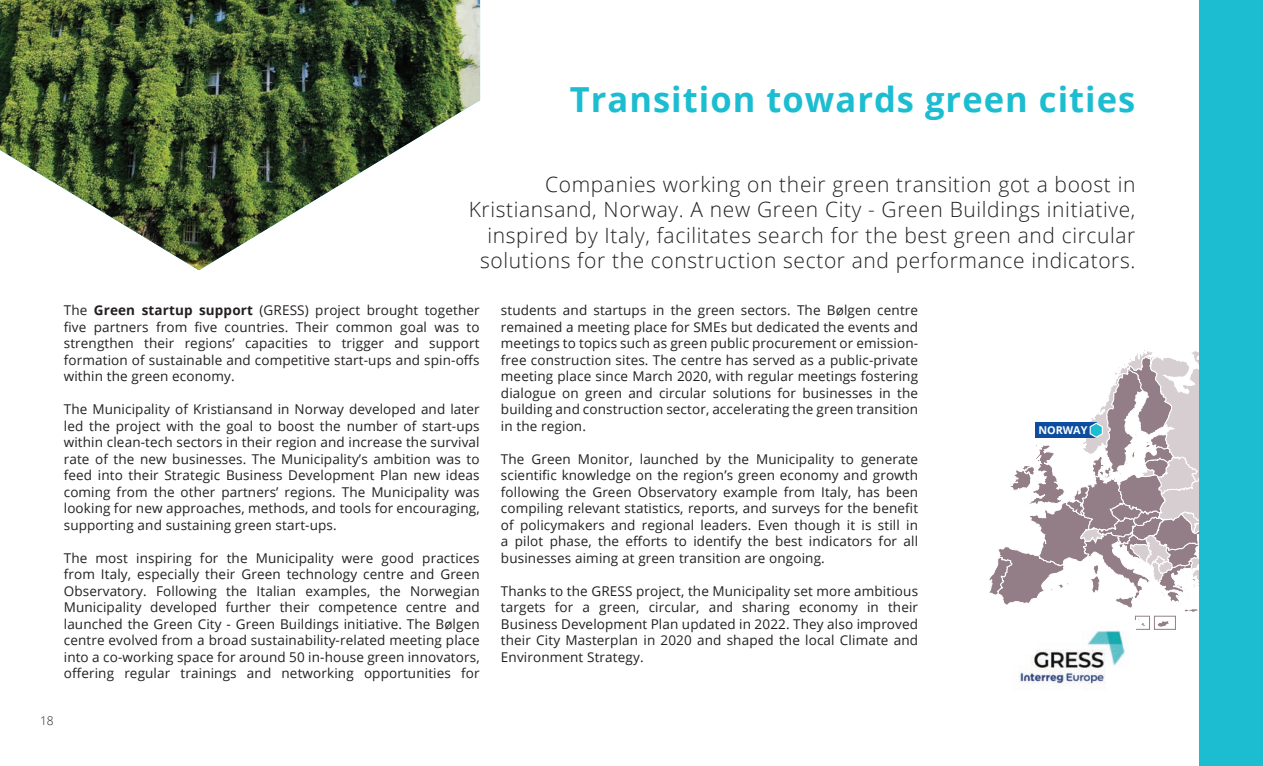
<style>
.page{position:relative;width:1263px;height:766px;background:#fff}
.page>*{position:absolute;margin:0;border:0;box-sizing:border-box;transform-origin:0 0}
.t1{font:700 34.5px "Open Sans";letter-spacing:.03em;color:#1cbdd0}
.t2{font:300 21px/25.5px "Open Sans";letter-spacing:.03em;color:#231f20;text-align:right}
.t3{font:13.5px/16.5px "Open Sans";letter-spacing:.01em;color:#231f20;text-align:justify}
.t4{font:300 12px "Open Sans";color:#231f20}
.t5{font:700 10.8px "Open Sans";color:#fff}
.s1{font-weight:700}
</style>
<div class="page">
<img style="left:0;top:0;width:480px;height:270px">
<div style="left:1199px;top:0;width:64px;height:765px;background:#1cbdd0"></div>
<svg style="left:989px;top:350px;width:210px;height:278px"></svg>
<img style="left:1001px;top:620px;width:134px;height:68px">
<h1 class="t1" style="left:570px;top:75px;width:567px">Transition towards green cities</h1>
<p class="t2" style="left:469px;top:171px;width:668px">Companies working on their green transition got a boost in Kristiansand, Norway. A new Green City - Green Buildings initiative, inspired by Italy, facilitates search for the best green and circular solutions for the construction sector and performance indicators.</p>
<p class="t3" style="left:64px;top:301px;width:417px">The <span class="s1">Green startup support</span> (GRESS) project brought together five partners from five countries. Their common goal was to strengthen their regions’ capacities to trigger and support formation of sustainable and competitive start-ups and spin-offs within the green economy.</p>
<p class="t3" style="left:64px;top:400px;width:417px">The Municipality of Kristiansand in Norway developed and later led the project with the goal to boost the number of start-ups within clean-tech sectors in their region and increase the survival rate of the new businesses. The Municipality’s ambition was to feed into their Strategic Business Development Plan new ideas coming from the other partners’ regions. The Municipality was looking for new approaches, methods, and tools for encouraging, supporting and sustaining green start-ups.</p>
<p class="t3" style="left:64px;top:549px;width:417px">The most inspiring for the Municipality were good practices from Italy, especially their Green technology centre and Green Observatory. Following the Italian examples, the Norwegian Municipality developed further their competence centre and launched the Green City - Green Buildings initiative. The Bølgen centre evolved from a broad sustainability-related meeting place into a co-working space for around 50 in-house green innovators, offering regular trainings and networking opportunities for</p>
<p class="t3" style="left:501px;top:301px;width:419px">students and startups in the green sectors. The Bølgen centre remained a meeting place for SMEs but dedicated the events and meetings to topics such as green public procurement or emission&shy;free construction sites. The centre has served as a public-private meeting place since March 2020, with regular meetings fostering dialogue on green and circular solutions for businesses in the building and construction sector, accelerating the green transition in the region.</p>
<p class="t3" style="left:501px;top:450px;width:419px">The Green Monitor, launched by the Municipality to generate scientific knowledge on the region’s green economy and growth following the Green Observatory example from Italy, has been compiling relevant statistics, reports, and surveys for the benefit of policymakers and regional leaders. Even though it is still in a pilot phase, the efforts to identify the best indicators for all businesses aiming at green transition are ongoing.</p>
<p class="t3" style="left:501px;top:582px;width:419px">Thanks to the GRESS project, the Municipality set more ambitious targets for a green, circular, and sharing economy in their Business Development Plan updated in 2022. They also improved their City Masterplan in 2020 and shaped the local Climate and Environment Strategy.</p>
<p class="t5" style="left:1038px;top:422px;width:51px">NORWAY</p>
<p class="t4" style="left:40px;top:712px;width:15px">18</p>
</div>
